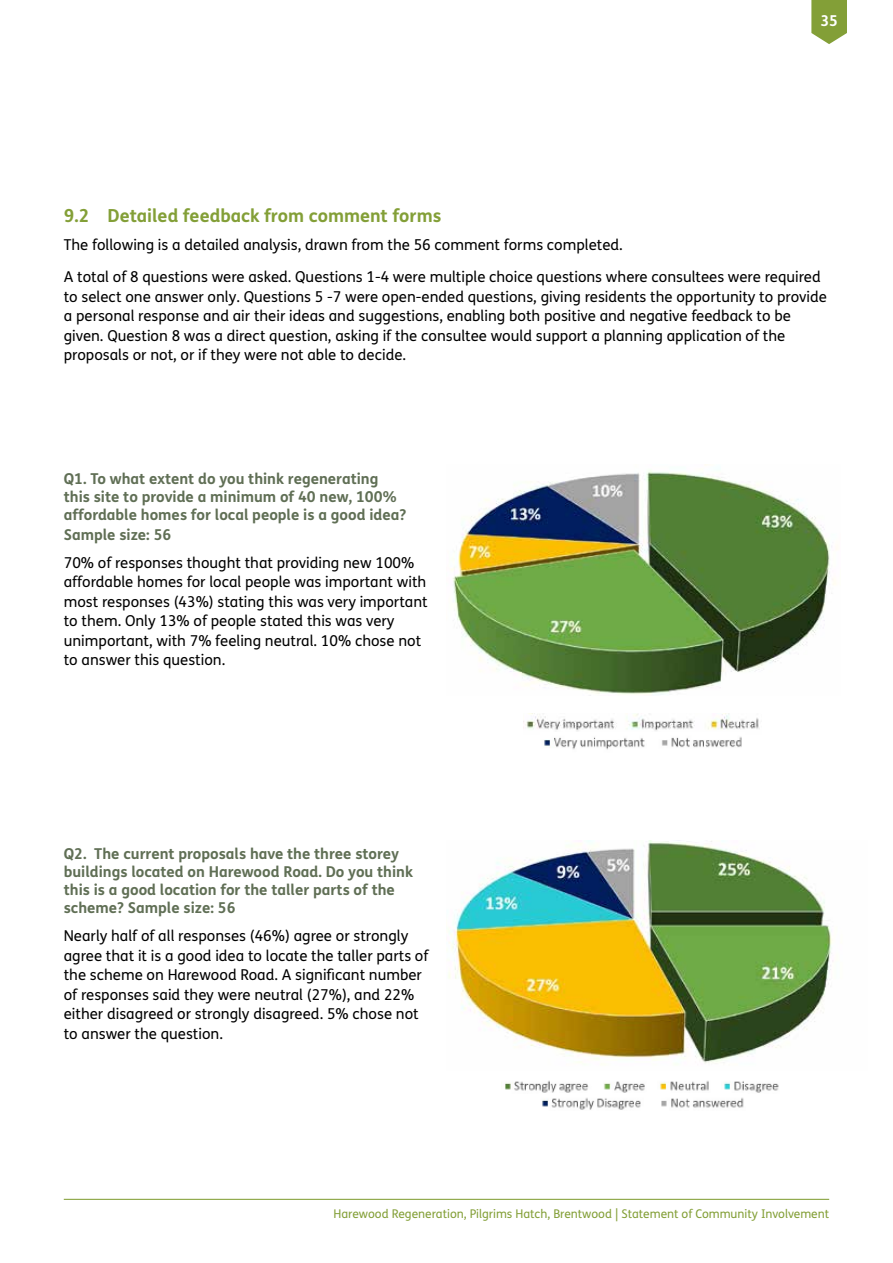
<style>
.page{position:relative;width:893px;height:1263px;background:#fff}
.page>*{position:absolute;margin:0;border:0;box-sizing:border-box;transform-origin:0 0}
.t1{font:700 18px "FS Me";color:#839f37}
.t2{font:15px/19.5px "FS Me";color:#000}
.t3{font:700 15px/18px "FS Me";color:#606f55}
.t4{font:700 15px "FS Me";color:#fff}
.t5{font:12px "FS Me";color:#839f37}
</style>
<div class="page">
<hr style="left:64px;top:1199px;width:765px;height:1px;background:#839f37">
<svg style="left:811px;top:0;width:36px;height:44px;background:#93ab51"></svg>
<img style="left:451px;top:464px;width:387px;height:232px">
<img style="left:525px;top:714px;width:235px;height:17px">
<img style="left:544px;top:737px;width:198px;height:13px">
<img style="left:448px;top:840px;width:385px;height:225px">
<img style="left:505px;top:1080px;width:84px;height:13px">
<img style="left:604px;top:1081px;width:41px;height:12px">
<img style="left:660px;top:1080px;width:49px;height:11px">
<img style="left:724px;top:1081px;width:55px;height:12px">
<img style="left:542px;top:1098px;width:99px;height:12px">
<img style="left:661px;top:1097px;width:83px;height:11px">
<p class="t4" style="left:820px;top:9px;width:19px">35</p>
<p class="t1" style="left:64px;top:202px;width:379px">9.2 Detailed feedback from comment forms</p>
<p class="t2" style="left:64px;top:228px;width:758px;line-height:32.2px">The following is a detailed analysis, drawn from the 56 comment forms completed.<br>A total of 8 questions were asked. Questions 1-4 were multiple choice questions where consultees were required</p>
<p class="t2" style="left:64px;top:286px;width:765px">to select one answer only. Questions 5 -7 were open-ended questions, giving residents the opportunity to provide a personal response and air their ideas and suggestions, enabling both positive and negative feedback to be given. Question 8 was a direct question, asking if the consultee would support a planning application of the proposals or not, or if they were not able to decide.</p>
<p class="t3" style="left:64px;top:469px;width:344px">Q1. To what extent do you think regenerating this site to provide a minimum of 40 new, 100% affordable homes for local people is a good idea?</p>
<p class="t3" style="left:64px;top:525px;width:109px">Sample size: 56</p>
<p class="t2" style="left:64px;top:552px;width:365px">70% of responses thought that providing new 100% affordable homes for local people was important with most responses (43%) stating this was very important to them. Only 13% of people stated this was very unimportant, with 7% feeling neutral. 10% chose not to answer this question.</p>
<p class="t3" style="left:64px;top:844px;width:351px">Q2. The current proposals have the three storey buildings located on Harewood Road. Do you think this is a good location for the taller parts of the scheme? Sample size: 56</p>
<p class="t2" style="left:64px;top:926px;width:366px">Nearly half of all responses (46%) agree or strongly agree that it is a good idea to locate the taller parts of the scheme on Harewood Road. A significant number of responses said they were neutral (27%), and 22% either disagreed or strongly disagreed. 5% chose not to answer the question.</p>
<p class="t5" style="left:333px;top:1205px;width:497px">Harewood Regeneration, Pilgrims Hatch, Brentwood | Statement of Community Involvement</p>
</div>
